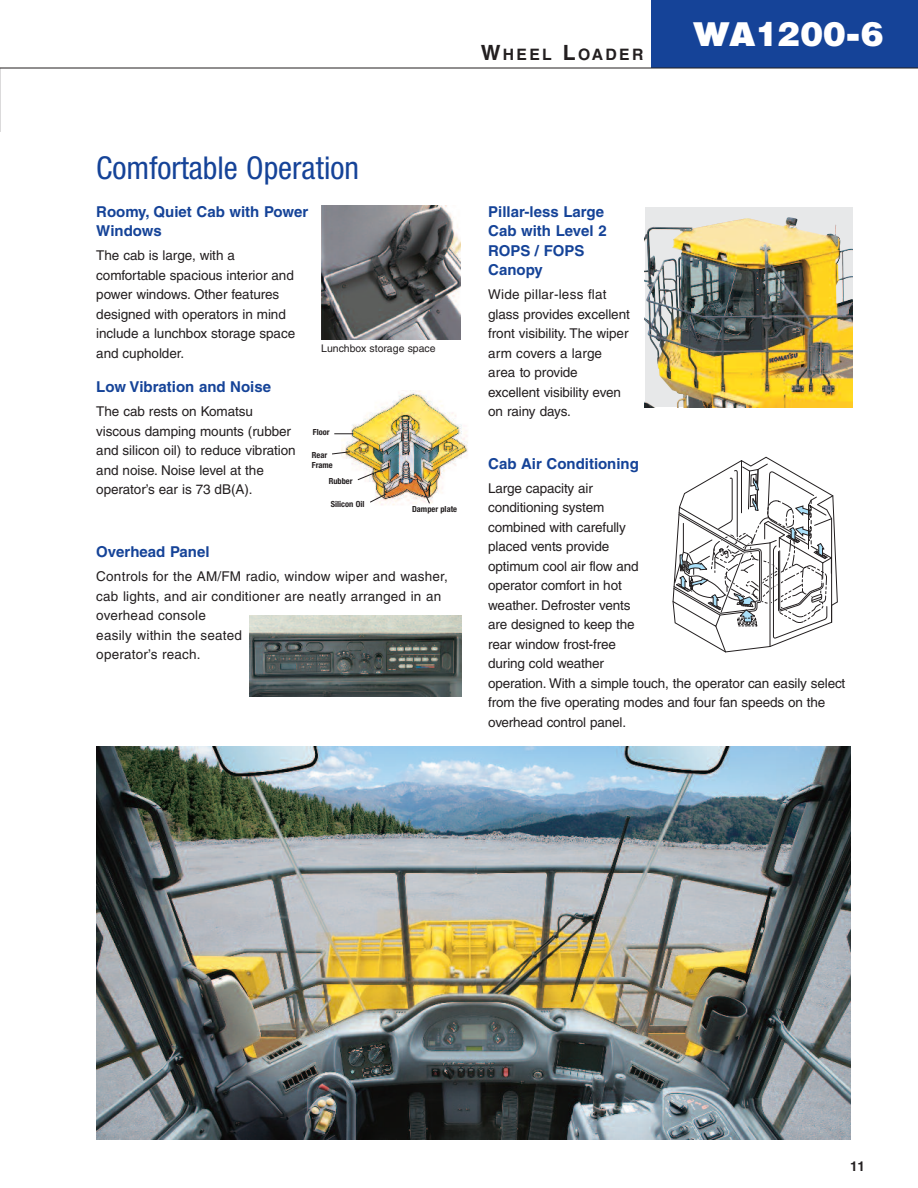
<style>
.page{position:relative;width:918px;height:1188px;background:#fff}
.page>*{position:absolute;margin:0;border:0;box-sizing:border-box;transform-origin:0 0}
.t1{font:condensed 31.5px "Helvetica Neue";color:#154398}
.t2{font:31.5px "Komatsu VI";color:#fff}
.t3{font:700 15.75px "Helvetica";letter-spacing:.15em;color:#231f20}
.t4{font:700 15px/19.5px "Helvetica";color:#154398}
.t5{font:13.5px/19.5px "Helvetica";letter-spacing:-.005em;color:#231f20}
.t6{font:13.5px/19.5px "Helvetica";letter-spacing:.015em;color:#231f20}
.t7{font:700 13.5px "Helvetica";color:#231f20}
.t8{font:10.5px "Helvetica";color:#231f20}
.t9{font:700 condensed 8.4px/10.1px "Helvetica Neue";color:#231f20}
.s1{font-size:21px}
</style>
<div class="page">
<svg style="left:0;top:69px;width:1px;height:63px"></svg>
<div style="left:651px;top:0;width:267px;height:68px;background:#154398"></div>
<hr style="left:0;top:68px;width:918px;height:1px;background:#231f20">
<img style="left:322px;top:206px;width:138px;height:134px">
<img style="left:645px;top:207px;width:208px;height:200px">
<img style="left:645px;top:280px;width:44px;height:127px">
<svg style="left:673px;top:457px;width:165px;height:195px"></svg>
<img style="left:341px;top:390px;width:127px;height:115px">
<svg style="left:334px;top:433px;width:19px;height:1px"></svg>
<svg style="left:369px;top:493px;width:18px;height:10px"></svg>
<svg style="left:419px;top:482px;width:12px;height:22px"></svg>
<svg style="left:357px;top:465px;width:34px;height:16px"></svg>
<svg style="left:332px;top:451px;width:19px;height:4px"></svg>
<img style="left:250px;top:615px;width:211px;height:81px">
<img style="left:97px;top:747px;width:753px;height:392px">
<p class="t3" style="left:481px;top:49px;width:164px"><span class="s1">W</span>HEEL <span class="s1">L</span>OADER</p>
<h1 class="t2" style="left:693px;top:20px;width:192px">WA1200-6</h1>
<h1 class="t1" style="left:96px;top:157px;width:264px">Comfortable Operation</h1>
<p class="t4" style="left:96px;top:203px;width:213px">Roomy, Quiet Cab with Power<br>Windows</p>
<p class="t5" style="left:96px;top:247px;width:200px">The cab is large, with a comfortable spacious interior and power windows. Other features designed with operators in mind include a lunchbox storage space and cupholder.</p>
<p class="t4" style="left:96px;top:379px;width:176px">Low Vibration and Noise</p>
<p class="t5" style="left:96px;top:403px;width:201px">The cab rests on Komatsu viscous damping mounts (rubber and silicon oil) to reduce vibration and noise. Noise level at the operator’s ear is 73 dB(A).</p>
<p class="t8" style="left:321px;top:344px;width:116px">Lunchbox storage space</p>
<p class="t9" style="left:313px;top:428px;width:18px">Floor</p>
<p class="t9" style="left:312px;top:450px;width:23px">Rear<br>Frame</p>
<p class="t9" style="left:329px;top:476px;width:25px">Rubber</p>
<p class="t9" style="left:331px;top:500px;width:35px">Silicon Oil</p>
<p class="t9" style="left:412px;top:504px;width:47px">Damper plate</p>
<p class="t4" style="left:96px;top:544px;width:115px">Overhead Panel</p>
<p class="t6" style="left:96px;top:568px;width:353px">Controls for the AM/FM radio, window wiper and washer, cab lights, and air conditioner are neatly arranged in an overhead console<br>easily within the seated<br>operator’s reach.</p>
<p class="t4" style="left:488px;top:203px;width:120px">Pillar-less Large<br>Cab with Level 2<br>ROPS / FOPS<br>Canopy</p>
<p class="t5" style="left:488px;top:286px;width:143px">Wide pillar-less flat glass provides excellent front visibility. The wiper arm covers a large area to provide excellent visibility even on rainy days.</p>
<p class="t4" style="left:488px;top:455px;width:152px">Cab Air Conditioning</p>
<p class="t5" style="left:488px;top:480px;width:359px">Large capacity air<br>conditioning system<br>combined with carefully<br>placed vents provide<br>optimum cool air flow and<br>operator comfort in hot<br>weather. Defroster vents<br>are designed to keep the<br>rear window frost-free<br>during cold weather<br>operation. With a simple touch, the operator can easily select from the five operating modes and four fan speeds on the overhead control panel.</p>
<p class="t7" style="left:850px;top:1161px;width:16px">11</p>
</div>
